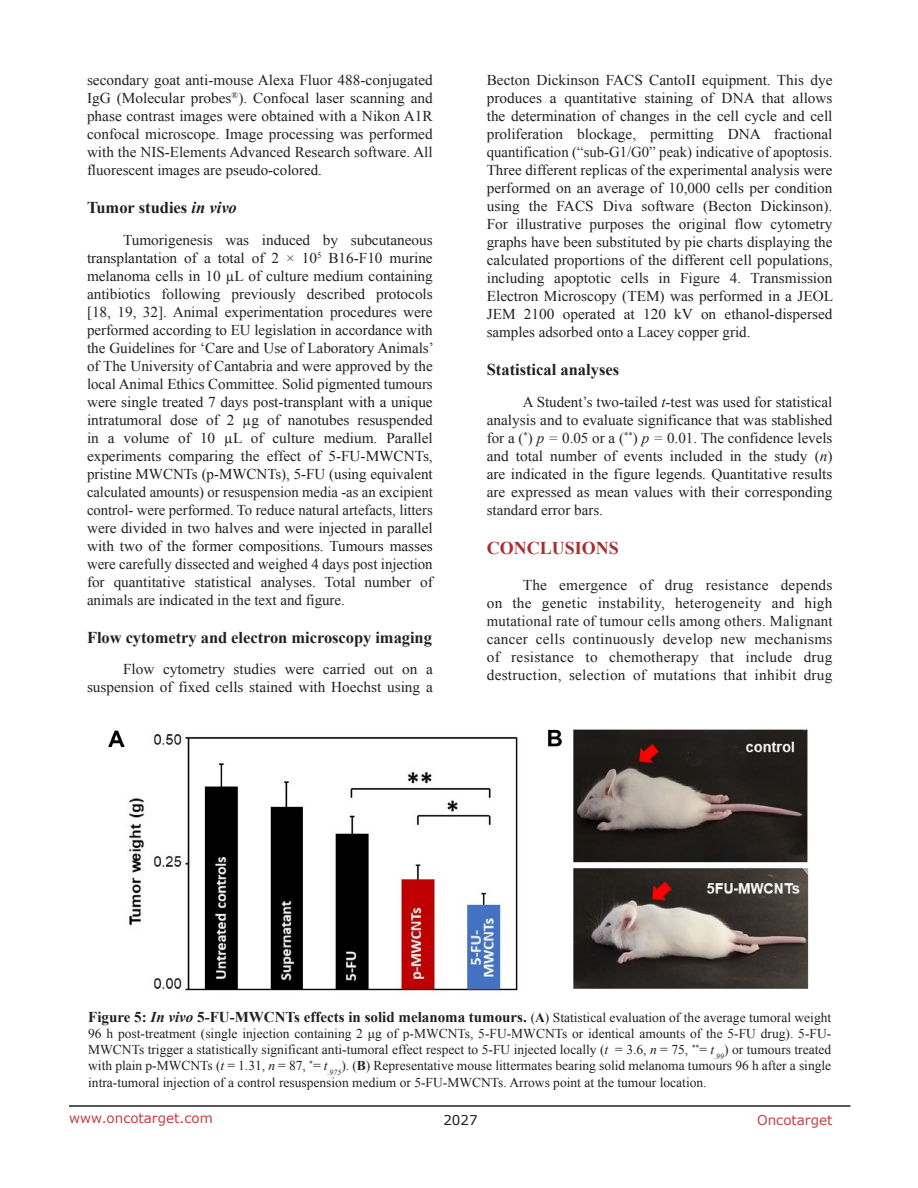
<style>
.page{position:relative;width:918px;height:1188px;background:#fff}
.page>*{position:absolute;margin:0;border:0;box-sizing:border-box;transform-origin:0 0}
.Heading{font:700 18px "Times New Roman";color:#ac2b31}
.SubHeading{font:700 16.5px "Times New Roman";letter-spacing:-.005em;color:#231f20}
.BodyText{font:15px/18px "Times New Roman";color:#231f20;text-align:justify}
.Figuretrx{font:700 15px "Times New Roman";color:#231f20}
.Figuretrx-2{font:13.5px/16.2px "Times New Roman";color:#231f20;text-align:justify}
.t1{font:13.5px "Verdana";color:#c24141}
.t2{font:13.5px "Verdana";color:#231f20}
.s1{font-style:italic}
.s2{font-weight:400;font-size:13.5px}
.s3{font-size:13.5px}
.s4{font-weight:700}
</style>
<div class="page">
<hr style="left:69px;top:1105px;width:781px;height:2px;background:#231f20">
<img style="left:109px;top:729px;width:700px;height:265px">
<p class="BodyText" style="left:87px;top:71px;width:347px">secondary goat anti-mouse Alexa Fluor 488-conjugated IgG (Molecular probes<sup>®</sup>). Confocal laser scanning and phase contrast images were obtained with a Nikon A1R confocal microscope. Image processing was performed with the NIS-Elements Advanced Research software. All fluorescent images are pseudo-colored.</p>
<p class="SubHeading" style="left:87px;top:196px;width:151px">Tumor studies <span class="s1">in vivo</span></p>
<p class="BodyText" style="left:87px;top:230px;width:348px;text-indent:36px">Tumorigenesis was induced by subcutaneous transplantation of a total of 2 × 10<sup>5</sup> B16-F10 murine melanoma cells in 10 µL of culture medium containing antibiotics following previously described protocols [18, 19, 32]. Animal experimentation procedures were performed according to EU legislation in accordance with the Guidelines for ‘Care and Use of Laboratory Animals’ of The University of Cantabria and were approved by the local Animal Ethics Committee. Solid pigmented tumours were single treated 7 days post-transplant with a unique intratumoral dose of 2 µg of nanotubes resuspended in a volume of 10 µL of culture medium. Parallel experiments comparing the effect of 5-FU-MWCNTs, pristine MWCNTs (p-MWCNTs), 5-FU (using equivalent calculated amounts) or resuspension media -as an excipient control- were performed. To reduce natural artefacts, litters were divided in two halves and were injected in parallel with two of the former compositions. Tumours masses were carefully dissected and weighed 4 days post injection for quantitative statistical analyses. Total number of animals are indicated in the text and figure.</p>
<p class="SubHeading" style="left:87px;top:626px;width:346px">Flow cytometry and electron microscopy imaging</p>
<p class="BodyText" style="left:87px;top:660px;width:347px;text-align:right">Flow cytometry studies were carried out on a suspension of fixed cells stained with Hoechst using a</p>
<p class="BodyText" style="left:487px;top:71px;width:348px">Becton Dickinson FACS CantoII equipment. This dye produces a quantitative staining of DNA that allows the determination of changes in the cell cycle and cell proliferation blockage, permitting DNA fractional quantification (“sub-G1/G0” peak) indicative of apoptosis.<br>Three different replicas of the experimental analysis were performed on an average of 10,000 cells per condition using the FACS Diva software (Becton Dickinson).<br>For illustrative purposes the original flow cytometry graphs have been substituted by pie charts displaying the calculated proportions of the different cell populations, including apoptotic cells in Figure 4. Transmission Electron Microscopy (TEM) was performed in a JEOL JEM 2100 operated at 120 kV on ethanol-dispersed samples adsorbed onto a Lacey copper grid.</p>
<p class="SubHeading" style="left:487px;top:358px;width:134px">Statistical analyses</p>
<p class="BodyText" style="left:487px;top:392px;width:347px;text-indent:36px">A Student’s two-tailed <span class="s1">t-</span>test was used for statistical analysis and to evaluate significance that was stablished for a (<sup>*</sup>) <span class="s1">p =</span> 0.05 or a (<sup>**</sup>) <span class="s1">p =</span> 0.01. The confidence levels and total number of events included in the study (<span class="s1">n</span>) are indicated in the figure legends. Quantitative results are expressed as mean values with their corresponding standard error bars.</p>
<p class="Heading" style="left:487px;top:536px;width:134px">CONCLUSIONS</p>
<p class="BodyText" style="left:487px;top:576px;width:347px;text-indent:36px">The emergence of drug resistance depends on the genetic instability, heterogeneity and high mutational rate of tumour cells among others. Malignant cancer cells continuously develop new mechanisms of resistance to chemotherapy that include drug destruction, selection of mutations that inhibit drug</p>
<p class="Figuretrx" style="left:88px;top:1006px;width:745px">Figure 5: <span class="s1">In vivo</span> 5-FU-MWCNTs effects in solid melanoma tumours. <span class="s2">(</span><span class="s3">A</span><span class="s2">) Statistical evaluation of the average tumoral weight</span></p>
<p class="Figuretrx-2" style="left:88px;top:1025px;width:745px">96 h post-treatment (single injection containing 2 μg of p-MWCNTs, 5-FU-MWCNTs or identical amounts of the 5-FU drug). 5-FU-MWCNTs trigger a statistically significant anti-tumoral effect respect to 5-FU injected locally (<span class="s1">t</span> = 3.6, <span class="s1">n</span> = 75, <sup>**</sup>= <span class="s1">t</span><sub>.99</sub>) or tumours treated with plain p-MWCNTs (<span class="s1">t</span> = 1.31, <span class="s1">n</span> = 87, <sup>*</sup>= <span class="s1">t</span><sub>.975</sub>). (<span class="s4">B</span>) Representative mouse littermates bearing solid melanoma tumours 96 h after a single intra-tumoral injection of a control resuspension medium or 5-FU-MWCNTs. Arrows point at the tumour location.</p>
<p class="t1" style="left:69px;top:1109px;width:145px">www.oncotarget.com</p>
<p class="t2" style="left:443px;top:1111px;width:36px">2027</p>
<p class="t1" style="left:757px;top:1111px;width:77px">Oncotarget</p>
</div>
